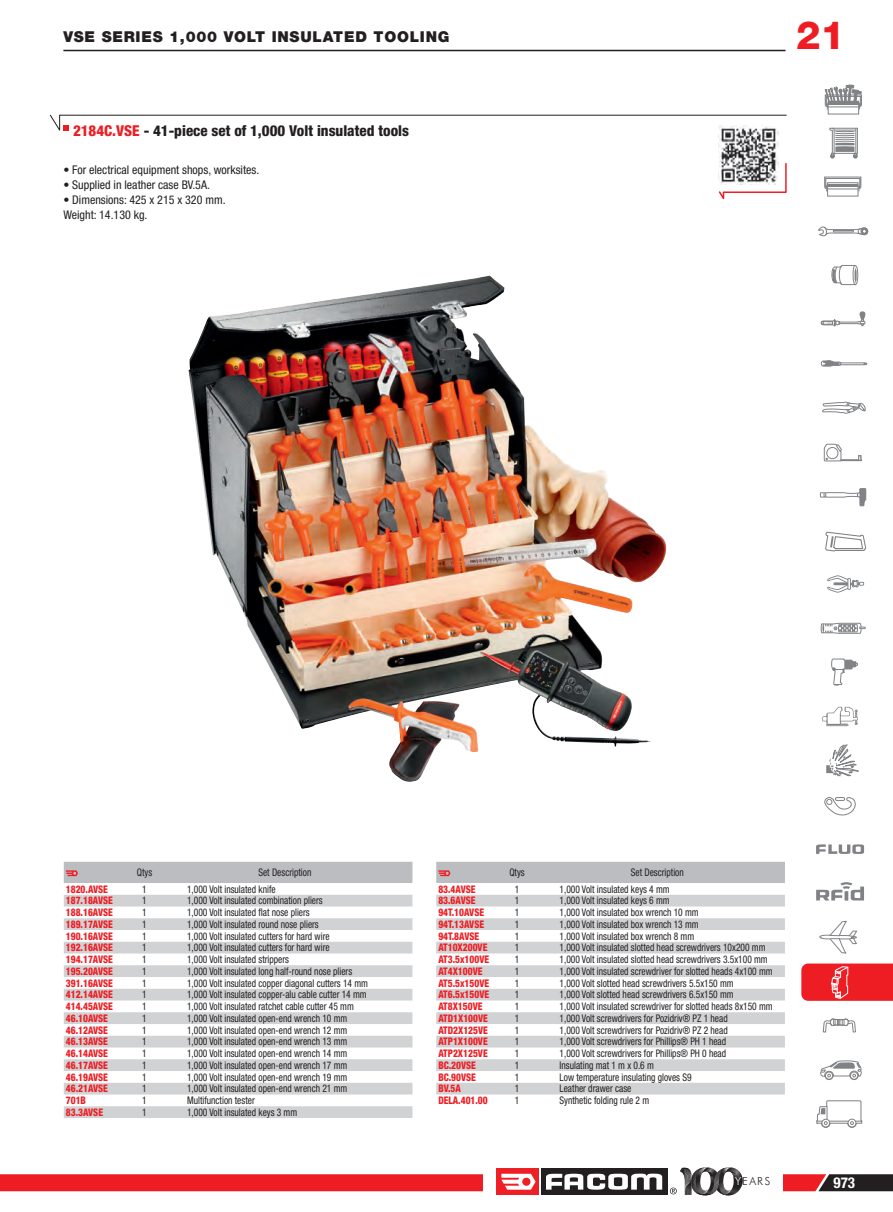
<style>
.page{position:relative;width:893px;height:1212px;background:#fff}
.page>*{position:absolute;margin:0;border:0;box-sizing:border-box;transform-origin:0 0}
.t1{font:800 39px "Helvetica Neue LT Std";color:#ee1d23}
.t2{font:800 condensed 15px "Helvetica Neue LT Std";color:#231f20}
.t3{font:900 15px "Helvetica Neue LT Std";letter-spacing:.05em;color:#231f20}
.t4{font:700 condensed 15px "Helvetica Neue LT Std";color:#fff}
.t5{font:condensed 12px/15px "Helvetica Neue LT Std";color:#231f20}
.t6{font:300 11.1px "Futura BT";letter-spacing:.11em;color:#231f20}
.t7{font:condensed 10.5px "Helvetica Neue LT Std";color:#231f20;scale:.9 1}
.t8{font:800 condensed 10.5px/11.7px "Helvetica Neue LT Std";color:#ee1d23;scale:.9 1}
.s1{color:#ee1d23}
.s2{color:#fff}
</style>
<div class="page">
<svg style="left:831px;top:658px;width:27px;height:28px"></svg>
<svg style="left:825px;top:531px;width:42px;height:62px"></svg>
<svg style="left:822px;top:706px;width:36px;height:21px"></svg>
<svg style="left:819px;top:488px;width:48px;height:19px"></svg>
<svg style="left:823px;top:443px;width:39px;height:19px"></svg>
<svg style="left:822px;top:402px;width:44px;height:12px"></svg>
<svg style="left:821px;top:622px;width:45px;height:12px"></svg>
<svg style="left:824px;top:176px;width:38px;height:16px"></svg>
<svg style="left:824px;top:84px;width:38px;height:26px"></svg>
<svg style="left:829px;top:128px;width:29px;height:30px"></svg>
<div style="left:859px;top:311px;width:6px;height:8px;background:#808285;border-radius:2px"></div>
<svg style="left:820px;top:318px;width:46px;height:8px"></svg>
<svg style="left:820px;top:360px;width:48px;height:7px"></svg>
<svg style="left:818px;top:226px;width:50px;height:10px"></svg>
<div style="left:833px;top:230px;width:20px;height:2px;border:1px solid #808285"></div>
<svg style="left:831px;top:265px;width:27px;height:20px"></svg>
<svg style="left:826px;top:744px;width:33px;height:32px"></svg>
<svg style="left:824px;top:797px;width:32px;height:19px"></svg>
<svg style="left:816px;top:844px;width:48px;height:10px"></svg>
<svg style="left:816px;top:882px;width:48px;height:19px"></svg>
<svg style="left:819px;top:921px;width:38px;height:33px"></svg>
<svg style="left:816px;top:1100px;width:47px;height:28px"></svg>
<svg style="left:820px;top:1060px;width:42px;height:20px"></svg>
<svg style="left:801px;top:963px;width:92px;height:70px"></svg>
<svg style="left:718px;top:162px;width:69px;height:38px"></svg>
<svg style="left:49px;top:114px;width:738px;height:19px"></svg>
<img style="left:188px;top:276px;width:463px;height:506px">
<svg style="left:64px;top:895px;width:348px;height:223px"></svg>
<div style="left:64px;top:862px;width:348px;height:21px;background:#bcbdc0"></div>
<svg style="left:436px;top:895px;width:349px;height:199px"></svg>
<div style="left:436px;top:862px;width:349px;height:21px;background:#bcbdc0"></div>
<svg style="left:0;top:1167px;width:893px;height:28px"></svg>
<hr style="left:63px;top:50px;width:722px;height:1px;background:#231f20">
<img style="left:719px;top:125px;width:59px;height:60px">
<h2 class="t3" style="left:63px;top:27px;width:388px">VSE SERIES 1,000 VOLT INSULATED TOOLING</h2>
<h2 class="t2" style="left:73px;top:121px;width:337px"><span class="s1">2184C.VSE</span> - 41-piece set of 1,000 Volt insulated tools</h2>
<p class="t5" style="left:63px;top:162px;width:197px">• For electrical equipment shops, worksites.</p>
<p class="t5" style="left:63px;top:177px;width:148px">• Supplied in leather case BV.5A.</p>
<p class="t5" style="left:63px;top:192px;width:164px">• Dimensions: 425 x 215 x 320 mm.<br>Weight: 14.130 kg.</p>
<h1 class="t1" style="left:796px;top:12px;width:51px">21</h1>
<p class="t7" style="left:137px;top:866px;width:19px">Qtys</p>
<p class="t7" style="left:258px;top:866px;width:60px">Set Description</p>
<p class="t7" style="left:142px;top:883px;width:7px">1</p>
<p class="t7" style="left:187px;top:883px;width:100px">1,000 Volt insulated knife</p>
<p class="t7" style="left:142px;top:894px;width:7px">1</p>
<p class="t7" style="left:187px;top:894px;width:152px">1,000 Volt insulated combination pliers</p>
<p class="t7" style="left:142px;top:906px;width:7px">1</p>
<p class="t7" style="left:187px;top:906px;width:138px">1,000 Volt insulated flat nose pliers</p>
<p class="t7" style="left:142px;top:918px;width:7px">1</p>
<p class="t7" style="left:187px;top:918px;width:148px">1,000 Volt insulated round nose pliers</p>
<p class="t7" style="left:142px;top:930px;width:7px">1</p>
<p class="t7" style="left:187px;top:930px;width:160px">1,000 Volt insulated cutters for hard wire</p>
<p class="t7" style="left:142px;top:941px;width:7px">1</p>
<p class="t7" style="left:187px;top:941px;width:160px">1,000 Volt insulated cutters for hard wire</p>
<p class="t7" style="left:142px;top:953px;width:7px">1</p>
<p class="t7" style="left:187px;top:953px;width:115px">1,000 Volt insulated strippers</p>
<p class="t7" style="left:142px;top:965px;width:7px">1</p>
<p class="t7" style="left:187px;top:965px;width:185px">1,000 Volt insulated long half-round nose pliers</p>
<p class="t7" style="left:142px;top:977px;width:7px">1</p>
<p class="t7" style="left:187px;top:977px;width:203px">1,000 Volt insulated copper diagonal cutters 14 mm</p>
<p class="t7" style="left:142px;top:988px;width:7px">1</p>
<p class="t7" style="left:187px;top:988px;width:201px">1,000 Volt insulated copper-alu cable cutter 14 mm</p>
<p class="t7" style="left:142px;top:1000px;width:7px">1</p>
<p class="t7" style="left:187px;top:1000px;width:187px">1,000 Volt insulated ratchet cable cutter 45 mm</p>
<p class="t7" style="left:142px;top:1012px;width:7px">1</p>
<p class="t7" style="left:187px;top:1012px;width:180px">1,000 Volt insulated open-end wrench 10 mm</p>
<p class="t7" style="left:142px;top:1024px;width:7px">1</p>
<p class="t7" style="left:187px;top:1024px;width:180px">1,000 Volt insulated open-end wrench 12 mm</p>
<p class="t7" style="left:142px;top:1035px;width:7px">1</p>
<p class="t7" style="left:187px;top:1035px;width:180px">1,000 Volt insulated open-end wrench 13 mm</p>
<p class="t7" style="left:142px;top:1047px;width:7px">1</p>
<p class="t7" style="left:187px;top:1047px;width:180px">1,000 Volt insulated open-end wrench 14 mm</p>
<p class="t7" style="left:142px;top:1059px;width:7px">1</p>
<p class="t7" style="left:187px;top:1059px;width:180px">1,000 Volt insulated open-end wrench 17 mm</p>
<p class="t7" style="left:142px;top:1071px;width:7px">1</p>
<p class="t7" style="left:187px;top:1071px;width:180px">1,000 Volt insulated open-end wrench 19 mm</p>
<p class="t7" style="left:142px;top:1082px;width:7px">1</p>
<p class="t7" style="left:187px;top:1082px;width:180px">1,000 Volt insulated open-end wrench 21 mm</p>
<p class="t7" style="left:142px;top:1094px;width:7px">1</p>
<p class="t7" style="left:187px;top:1094px;width:77px">Multifunction tester</p>
<p class="t7" style="left:142px;top:1106px;width:7px">1</p>
<p class="t7" style="left:187px;top:1106px;width:124px">1,000 Volt insulated keys 3 mm</p>
<p class="t8" style="left:66px;top:883px;width:54px">1820.AVSE<br>187.18AVSE<br>188.16AVSE<br>189.17AVSE<br>190.16AVSE<br>192.16AVSE<br>194.17AVSE<br>195.20AVSE<br>391.16AVSE<br>412.14AVSE<br>414.45AVSE<br>46.10AVSE<br>46.12AVSE<br>46.13AVSE<br>46.14AVSE<br>46.17AVSE<br>46.19AVSE<br>46.21AVSE<br>701B<br>83.3AVSE</p>
<p class="t8" style="left:438px;top:883px;width:58px">83.4AVSE<br>83.6AVSE<br>94T.10AVSE<br>94T.13AVSE<br>94T.8AVSE<br>AT10X200VE<br>AT3.5x100VE<br>AT4X100VE<br>AT5.5x150VE<br>AT6.5x150VE<br>AT8X150VE<br>ATD1X100VE<br>ATD2X125VE<br>ATP1X100VE<br>ATP2X125VE<br>BC.20VSE<br>BC.90VSE<br>BV.5A<br>DELA.401.00</p>
<p class="t7" style="left:509px;top:866px;width:19px">Qtys</p>
<p class="t7" style="left:631px;top:866px;width:60px">Set Description</p>
<p class="t7" style="left:515px;top:883px;width:7px">1</p>
<p class="t7" style="left:559px;top:883px;width:124px">1,000 Volt insulated keys 4 mm</p>
<p class="t7" style="left:515px;top:894px;width:7px">1</p>
<p class="t7" style="left:559px;top:894px;width:124px">1,000 Volt insulated keys 6 mm</p>
<p class="t7" style="left:515px;top:906px;width:7px">1</p>
<p class="t7" style="left:559px;top:906px;width:156px">1,000 Volt insulated box wrench 10 mm</p>
<p class="t7" style="left:515px;top:918px;width:7px">1</p>
<p class="t7" style="left:559px;top:918px;width:156px">1,000 Volt insulated box wrench 13 mm</p>
<p class="t7" style="left:515px;top:930px;width:7px">1</p>
<p class="t7" style="left:559px;top:930px;width:151px">1,000 Volt insulated box wrench 8 mm</p>
<p class="t7" style="left:515px;top:941px;width:7px">1</p>
<p class="t7" style="left:559px;top:941px;width:230px">1,000 Volt insulated slotted head screwdrivers 10x200 mm</p>
<p class="t7" style="left:515px;top:953px;width:7px">1</p>
<p class="t7" style="left:559px;top:953px;width:233px">1,000 Volt insulated slotted head screwdrivers 3.5x100 mm</p>
<p class="t7" style="left:515px;top:965px;width:7px">1</p>
<p class="t7" style="left:559px;top:965px;width:238px">1,000 Volt insulated screwdriver for slotted heads 4x100 mm</p>
<p class="t7" style="left:515px;top:977px;width:7px">1</p>
<p class="t7" style="left:559px;top:977px;width:195px">1,000 Volt slotted head screwdrivers 5.5x150 mm</p>
<p class="t7" style="left:515px;top:988px;width:7px">1</p>
<p class="t7" style="left:559px;top:988px;width:195px">1,000 Volt slotted head screwdrivers 6.5x150 mm</p>
<p class="t7" style="left:515px;top:1000px;width:7px">1</p>
<p class="t7" style="left:559px;top:1000px;width:238px">1,000 Volt insulated screwdriver for slotted heads 8x150 mm</p>
<p class="t7" style="left:515px;top:1012px;width:7px">1</p>
<p class="t7" style="left:559px;top:1012px;width:188px">1,000 Volt screwdrivers for Pozidriv® PZ 1 head</p>
<p class="t7" style="left:515px;top:1024px;width:7px">1</p>
<p class="t7" style="left:559px;top:1024px;width:188px">1,000 Volt screwdrivers for Pozidriv® PZ 2 head</p>
<p class="t7" style="left:515px;top:1035px;width:7px">1</p>
<p class="t7" style="left:559px;top:1035px;width:187px">1,000 Volt screwdrivers for Phillips® PH 1 head</p>
<p class="t7" style="left:515px;top:1047px;width:7px">1</p>
<p class="t7" style="left:559px;top:1047px;width:187px">1,000 Volt screwdrivers for Phillips® PH 0 head</p>
<p class="t7" style="left:515px;top:1059px;width:7px">1</p>
<p class="t7" style="left:559px;top:1059px;width:106px">Insulating mat 1 m x 0.6 m</p>
<p class="t7" style="left:515px;top:1071px;width:7px">1</p>
<p class="t7" style="left:559px;top:1071px;width:148px">Low temperature insulating gloves S9</p>
<p class="t7" style="left:515px;top:1082px;width:7px">1</p>
<p class="t7" style="left:559px;top:1082px;width:81px">Leather drawer case</p>
<p class="t7" style="left:515px;top:1094px;width:7px">1</p>
<p class="t7" style="left:559px;top:1094px;width:101px">Synthetic folding rule 2 m</p>
<p class="t6" style="left:735px;top:1175px;width:37px"><span class="s2">Y</span>EARS</p>
<h2 class="t4" style="left:833px;top:1174px;width:23px">973</h2>
</div>
